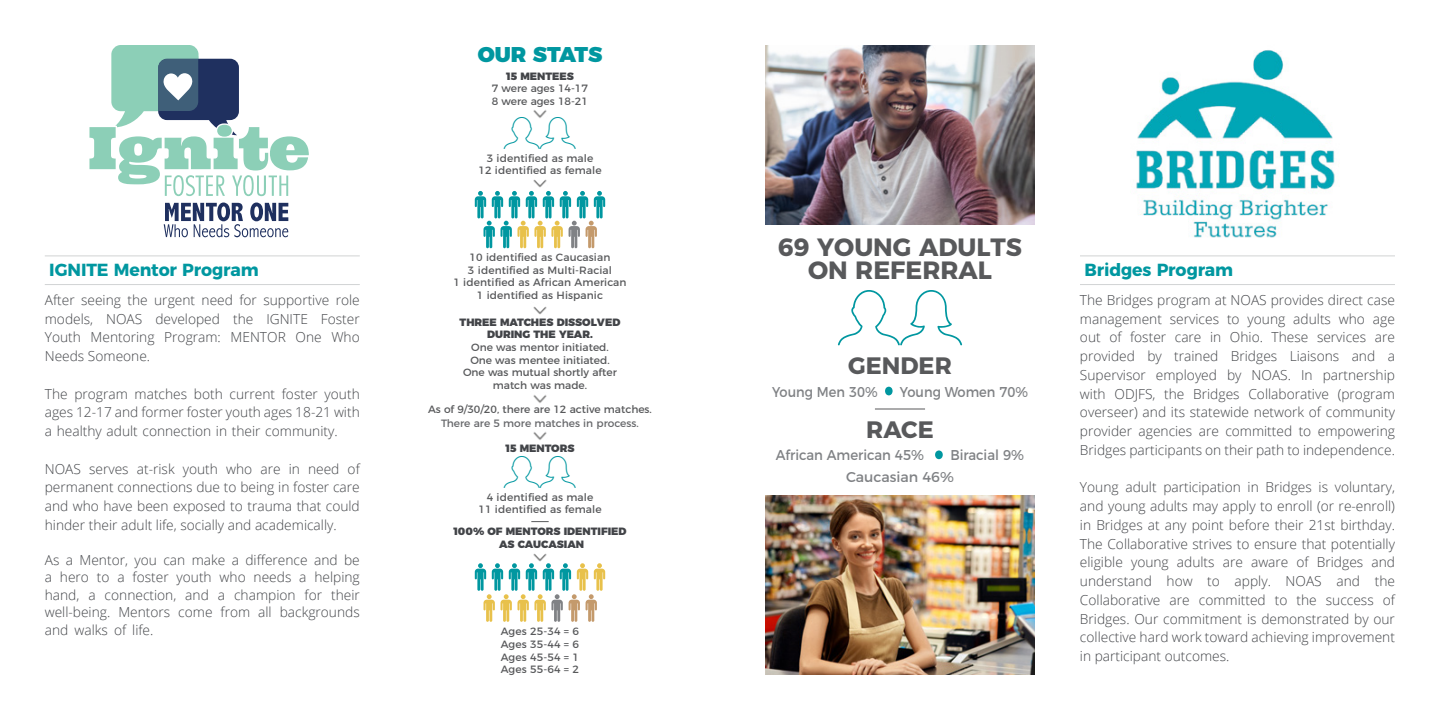
<style>
.page{position:relative;width:1440px;height:720px;background:#fff}
.page>*{position:absolute;margin:0;border:0;box-sizing:border-box;transform-origin:0 0}
.t1{font:68.88px "Montserrat";color:#0097a0;scale:.91 1}
.t2{font:68.88px "Montserrat";color:#0097a0;scale:.93 1}
.t3{font:700 25px/23.2px "Montserrat";color:#58595b;text-align:center}
.t4{font:700 23.75px "Montserrat";color:#58595b}
.t5{font:900 21.38px "Montserrat";color:#0097a0}
.t6{font:700 17.5px "Montserrat";letter-spacing:-.005em;color:#0097a0}
.t7{font:14.25px/22.1px "Montserrat";color:#808285;scale:.93 1}
.t8{font:14.25px "Montserrat";color:#808285;scale:.91 1}
.t9{font:300 13.75px/18.8px "Open Sans";color:#424448;text-align:justify}
.t10{font:10.62px/12.8px "Montserrat";letter-spacing:.01em;color:#58595b;text-align:center}
.t11{font:900 10.62px/12.8px "Montserrat";color:#424448;text-align:center}
.t12{font:10.62px "Montserrat";color:#67686b}
</style>
<div class="page">
<img style="left:1136px;top:50px;width:199px;height:188px">
<img style="left:765px;top:45px;width:270px;height:180px">
<img style="left:765px;top:495px;width:270px;height:180px">
<hr style="left:1080px;top:284px;width:315px;height:1px;background:#d1d3d4">
<hr style="left:45px;top:284px;width:315px;height:1px;background:#d1d3d4">
<hr style="left:1080px;top:255px;width:315px;height:1px;background:#d1d3d4">
<hr style="left:45px;top:255px;width:315px;height:1px;background:#d1d3d4">
<svg style="left:164px;top:203px;width:124px;height:34px"></svg>
<svg style="left:89px;top:45px;width:220px;height:151px"></svg>
<svg style="left:475px;top:191px;width:130px;height:57px"></svg>
<svg style="left:475px;top:563px;width:130px;height:59px"></svg>
<img style="left:533px;top:306px;width:14px;height:9px">
<img style="left:533px;top:395px;width:14px;height:8px">
<img style="left:533px;top:110px;width:14px;height:7px">
<img style="left:533px;top:432px;width:14px;height:8px">
<img style="left:531px;top:179px;width:18px;height:14px">
<img style="left:531px;top:553px;width:18px;height:13px">
<svg style="left:531px;top:521px;width:18px;height:1px"></svg>
<hr style="left:875px;top:409px;width:50px;height:1px;background:#58595b">
<h3 class="t5" style="left:478px;top:36px;width:126px">OUR STATS</h3>
<p class="t11" style="left:506px;top:69px;width:69px">15 MENTEES</p>
<p class="t10" style="left:492px;top:81px;width:98px;text-align:left">7 were ages 14-17<br>8 were ages 18-21</p>
<p class="t10" style="left:478px;top:150px;width:125px">3 identified as male<br>12 identified as female</p>
<h2 class="t3" style="left:778px;top:233px;width:246px">69 YOUNG ADULTS<br>ON REFERRAL</h2>
<p class="t10" style="left:453px;top:250px;width:175px">10 identified as Caucasian<br>3 identified as Multi-Racial<br>1 identified as African American<br>1 identified as Hispanic</p>
<p class="t6" style="left:49px;top:255px;width:211px">IGNITE Mentor Program</p>
<p class="t6" style="left:1084px;top:255px;width:150px">Bridges Program</p>
<p class="t9" style="left:1080px;top:290px;width:317px">The Bridges program at NOAS provides direct case management services to young adults who age out of foster care in Ohio. These services are provided by trained Bridges Liaisons and a Supervisor employed by NOAS. In partnership with ODJFS, the Bridges Collaborative (program overseer) and its statewide network of community provider agencies are committed to empowering Bridges participants on their path to independence.</p>
<p class="t9" style="left:1080px;top:478px;width:317px">Young adult participation in Bridges is voluntary, and young adults may apply to enroll (or re-enroll) in Bridges at any point before their 21st birthday.<br>The Collaborative strives to ensure that potentially eligible young adults are aware of Bridges and understand how to apply. NOAS and the Collaborative are committed to the success of Bridges. Our commitment is demonstrated by our collective hard work toward achieving improvement in participant outcomes.</p>
<p class="t9" style="left:45px;top:290px;width:317px">After seeing the urgent need for supportive role models, NOAS developed the IGNITE Foster Youth Mentoring Program: MENTOR One Who Needs Someone.</p>
<p class="t9" style="left:45px;top:384px;width:317px">The program matches both current foster youth ages 12-17 and former foster youth ages 18-21 with a healthy adult connection in their community.</p>
<p class="t9" style="left:45px;top:459px;width:317px">NOAS serves at-risk youth who are in need of permanent connections due to being in foster care and who have been exposed to trauma that could hinder their adult life, socially and academically.</p>
<p class="t9" style="left:45px;top:551px;width:317px;line-height:17.5px">As a Mentor, you can make a difference and be a hero to a foster youth who needs a helping hand, a connection, and a champion for their well-being. Mentors come from all backgrounds and walks of life.</p>
<p class="t11" style="left:460px;top:315px;width:162px">THREE MATCHES DISSOLVED<br>DURING THE YEAR.</p>
<p class="t10" style="left:463px;top:340px;width:155px">One was mentor initiated.<br>One was mentee initiated.<br>One was mutual shortly after match was made.</p>
<p class="t10" style="left:428px;top:402px;width:225px">As of 9/30/20, there are 12 active matches.</p>
<p class="t12" style="left:441px;top:415px;width:199px">There are 5 more matches in process.</p>
<h3 class="t4" style="left:848px;top:346px;width:105px">GENDER</h3>
<p class="t8" style="left:772px;top:380px;width:118px">Young Men 30%</p>
<h1 class="t1" style="left:882px;top:331px;width:16px">·</h1>
<p class="t8" style="left:900px;top:380px;width:142px">Young Women 70%</p>
<h3 class="t4" style="left:866px;top:410px;width:69px">RACE</h3>
<p class="t7" style="left:776px;top:443px;width:161px">African American 45%</p>
<h1 class="t2" style="left:932px;top:395px;width:16px">·</h1>
<p class="t11" style="left:506px;top:441px;width:70px">15 MENTORS</p>
<p class="t7" style="left:846px;top:443px;width:193px;text-indent:104px">Biracial 9%<br>Caucasian 46%</p>
<p class="t10" style="left:478px;top:490px;width:125px">4 identified as male<br>11 identified as female</p>
<p class="t11" style="left:453px;top:524px;width:175px">100% OF MENTORS IDENTIFIED<br>AS CAUCASIAN</p>
<p class="t10" style="left:501px;top:624px;width:80px;text-align:justify">Ages 25-34 = 6<br>Ages 35-44 = 6<br>Ages 45-54 = 1<br>Ages 55-64 = 2</p>
</div>
